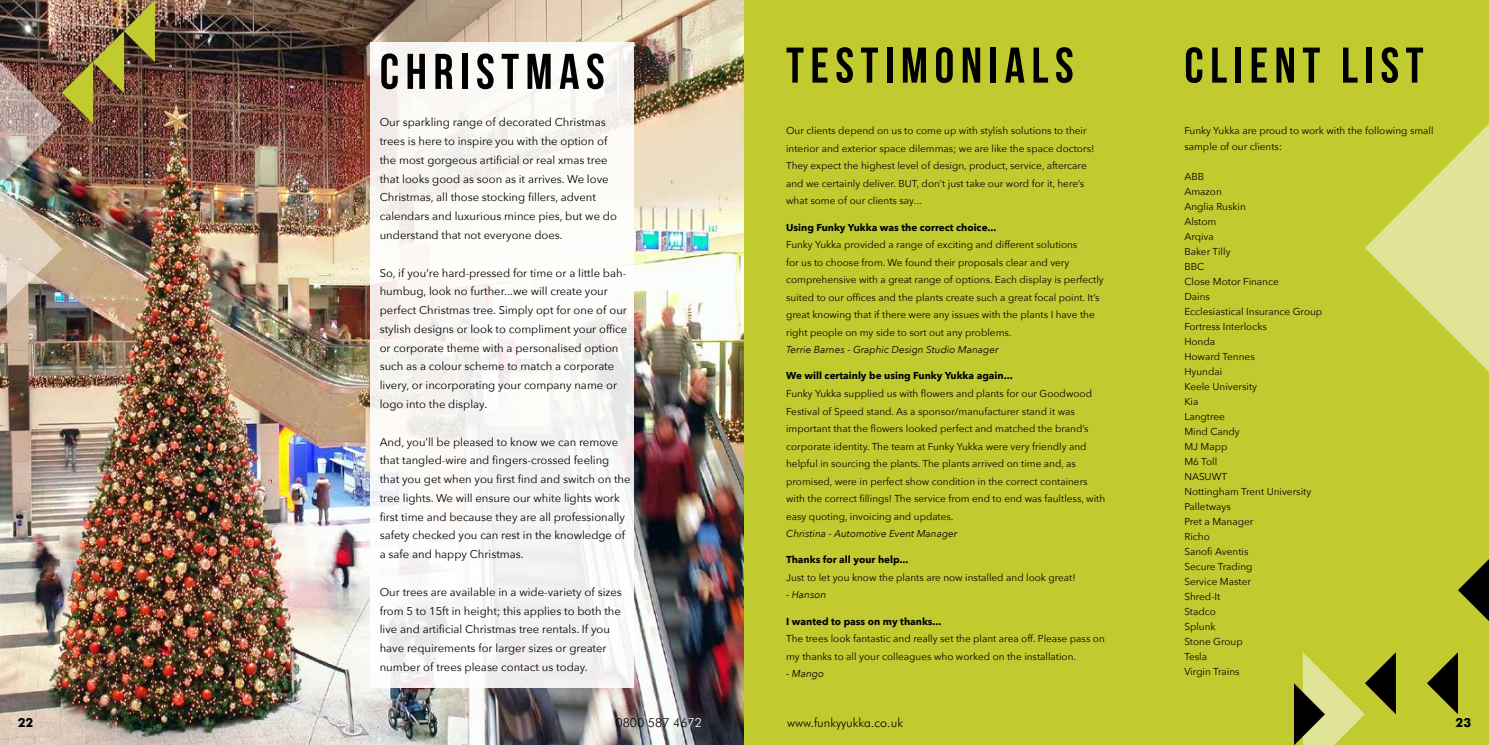
<style>
.page{position:relative;width:1489px;height:745px;background:#fff}
.page>*{position:absolute;margin:0;border:0;box-sizing:border-box;transform-origin:0 0}
.t1{font:50px "Bebas Neue";letter-spacing:.13em;color:#000}
.t2{font:300 12.5px "Futura BT";color:#000}
.t3{font:700 12.5px "Futura BT";color:#000}
.t4{font:11.25px/18.8px "Avenir Next";color:#000}
.t5{font:10px/15px "Avenir Next";color:#000}
.t6{font:700 10px "Avenir Next";color:#000}
.t7{font:italic 10px "Avenir Next";color:#000}
.s1{color:#fff}
</style>
<div class="page">
<img style="left:0;top:0;width:745px;height:744px">
<div style="left:370px;top:43px;width:263px;height:644px;background:linear-gradient(to bottom,#fbf8f4,#f5f5f5)"></div>
<div style="left:745px;top:0;width:743px;height:744px;background:#c1cb2f"></div>
<svg style="left:1365px;top:125px;width:123px;height:246px"></svg>
<svg style="left:1294px;top:652px;width:101px;height:92px"></svg>
<svg style="left:1427px;top:653px;width:30px;height:60px"></svg>
<img style="left:0;top:0;width:155px;height:322px">
<svg style="left:1458px;top:560px;width:30px;height:60px"></svg>
<h1 class="t1" style="left:380px;top:44px;width:224px">CHRISTMAS</h1>
<p class="t4" style="left:380px;top:112px;width:239px">Our sparkling range of decorated Christmas trees is here to inspire you with the option of the most gorgeous artificial or real xmas tree that looks good as soon as it arrives. We love Christmas, all those stocking fillers, advent calendars and luxurious mince pies, but we do understand that not everyone does.</p>
<p class="t4" style="left:380px;top:262px;width:249px">So, if you’re hard-pressed for time or a little bah&shy;humbug, look no further...we will create your perfect Christmas tree. Simply opt for one of our stylish designs or look to compliment your office or corporate theme with a personalised option such as a colour scheme to match a corporate livery, or incorporating your company name or logo into the display.</p>
<p class="t4" style="left:380px;top:431px;width:252px">And, you’ll be pleased to know we can remove that tangled-wire and fingers-crossed feeling that you get when you first find and switch on the tree lights. We will ensure our white lights work first time and because they are all professionally safety checked you can rest in the knowledge of a safe and happy Christmas.</p>
<p class="t4" style="left:380px;top:581px;width:244px">Our trees are available in a wide-variety of sizes from 5 to 15ft in height; this applies to both the live and artificial Christmas tree rentals. If you have requirements for larger sizes or greater number of trees please contact us today.</p>
<h1 class="t1" style="left:786px;top:38px;width:287px">TESTIMONIALS</h1>
<h1 class="t1" style="left:1184px;top:38px;width:240px">CLIENT LIST</h1>
<p class="t5" style="left:786px;top:121px;width:310px;line-height:17.5px">Our clients depend on us to come up with stylish solutions to their interior and exterior space dilemmas; we are like the space doctors!<br>They expect the highest level of design, product, service, aftercare and we certainly deliver. BUT, don’t just take our word for it, here’s what some of our clients say...</p>
<p class="t6" style="left:786px;top:218px;width:212px">Using Funky Yukka was the correct choice...</p>
<p class="t5" style="left:786px;top:235px;width:319px;line-height:17.5px">Funky Yukka provided a range of exciting and different solutions<br>for us to choose from. We found their proposals clear and very comprehensive with a great range of options. Each display is perfectly suited to our offices and the plants create such a great focal point. It’s great knowing that if there were any issues with the plants I have the right people on my side to sort out any problems.</p>
<p class="t7" style="left:786px;top:341px;width:214px">Terrie Barnes - Graphic Design Studio Manager</p>
<p class="t6" style="left:786px;top:367px;width:228px">We will certainly be using Funky Yukka again...</p>
<p class="t5" style="left:786px;top:384px;width:320px;line-height:17.5px">Funky Yukka supplied us with flowers and plants for our Goodwood Festival of Speed stand. As a sponsor/manufacturer stand it was important that the flowers looked perfect and matched the brand’s corporate identity. The team at Funky Yukka were very friendly and helpful in sourcing the plants. The plants arrived on time and, as promised, were in perfect show condition in the correct containers with the correct fillings! The service from end to end was faultless, with easy quoting, invoicing and updates.</p>
<p class="t7" style="left:786px;top:525px;width:173px">Christina - Automotive Event Manager</p>
<p class="t6" style="left:786px;top:551px;width:124px">Thanks for all your help...</p>
<p class="t5" style="left:786px;top:569px;width:291px">Just to let you know the plants are now installed and look great!</p>
<p class="t7" style="left:786px;top:586px;width:42px">- Hanson</p>
<p class="t6" style="left:786px;top:612px;width:157px">I wanted to pass on my thanks...</p>
<p class="t5" style="left:786px;top:629px;width:320px;line-height:17.5px">The trees look fantastic and really set the plant area off. Please pass on my thanks to all your colleagues who worked on the installation.</p>
<p class="t7" style="left:786px;top:665px;width:39px">- Mango</p>
<p class="t5" style="left:1184px;top:122px;width:251px;line-height:16.2px">Funky Yukka are proud to work with the following small sample of our clients:</p>
<p class="t5" style="left:1184px;top:168px;width:139px">ABB<br>Amazon<br>Anglia Ruskin<br>Alstom<br>Arqiva<br>Baker Tilly<br>BBC<br>Close Motor Finance<br>Dains<br>Ecclesiastical Insurance Group<br>Fortress Interlocks<br>Honda<br>Howard Tennes<br>Hyundai<br>Keele University<br>Kia<br>Langtree<br>Mind Candy<br>MJ Mapp<br>M6 Toll<br>NASUWT<br>Nottingham Trent University<br>Palletways<br>Pret a Manager<br>Richo<br>Sanofi Aventis<br>Secure Trading<br>Service Master<br>Shred-It<br>Stadco<br>Splunk<br>Stone Group<br>Tesla<br>Virgin Trains</p>
<p class="t3" style="left:18px;top:714px;width:17px">22</p>
<p class="t2" style="left:615px;top:714px;width:88px">0800 587 46<span class="s1">72</span></p>
<p class="t2" style="left:787px;top:714px;width:118px">www.funkyyukka.co.uk</p>
<p class="t3" style="left:1455px;top:714px;width:17px">23</p>
</div>
